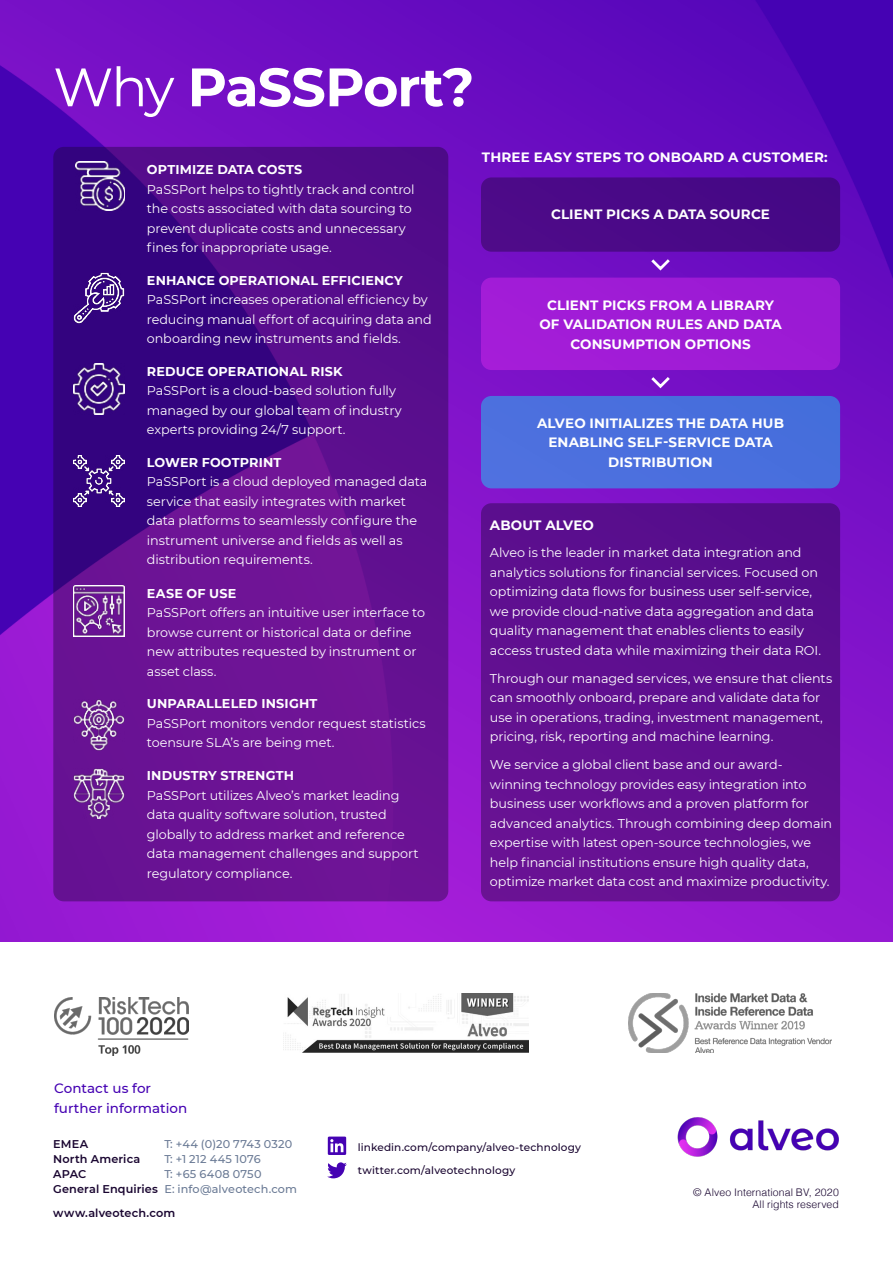
<style>
.page{position:relative;width:893px;height:1263px;background:#fff}
.page>*{position:absolute;margin:0;border:0;box-sizing:border-box;transform-origin:0 0}
.t1{font:700 54px "Montserrat";letter-spacing:-.02em;color:#fff}
.t2{font:700 13.5px/19.5px "Montserrat";letter-spacing:.01em;color:#fff;text-align:center}
.t3{font:500 13.5px/19.5px "Montserrat";letter-spacing:.005em;color:#4502b3}
.t4{font:12.75px/19.5px "Montserrat";letter-spacing:-.005em;color:#fff}
.t5{font:700 12.75px "Montserrat";letter-spacing:.015em;color:#fff}
.t6{font:500 11.25px/15px "Montserrat";letter-spacing:.015em;color:#6a7a95}
.t7{font:600 11.25px "Montserrat";letter-spacing:.01em;color:#190530}
.t8{font:500 10.5px "Montserrat";letter-spacing:.01em;color:#190530}
.t9{font:300 10.5px/12px "Helvetica";letter-spacing:.01em;color:#190530;text-align:right}
.s1{font-weight:400}
.s2{font-weight:600;color:#190530}
</style>
<div class="page">
<img style="left:0;top:0;width:893px;height:942px">
<svg style="left:327px;top:1162px;width:20px;height:16px"></svg>
<svg style="left:328px;top:1136px;width:18px;height:19px"></svg>
<img style="left:54px;top:997px;width:134px;height:58px">
<img style="left:629px;top:993px;width:202px;height:59px">
<img style="left:285px;top:993px;width:244px;height:59px">
<div style="left:481px;top:503px;width:359px;height:398px;background:#5f0f90;border-radius:10px"></div>
<svg style="left:53px;top:147px;width:395px;height:754px;background:#5a0e8e"></svg>
<img style="left:677px;top:1117px;width:162px;height:40px">
<div style="left:481px;top:177px;width:359px;height:75px;background:#490987;border-radius:10px"></div>
<div style="left:481px;top:278px;width:359px;height:92px;background:#9f1cd5;border-radius:10px"></div>
<div style="left:481px;top:396px;width:359px;height:92px;background:#4a6fdd;border-radius:10px"></div>
<img style="left:75px;top:162px;width:50px;height:48px">
<img style="left:74px;top:272px;width:51px;height:51px">
<img style="left:74px;top:363px;width:51px;height:51px">
<img style="left:74px;top:456px;width:51px;height:51px">
<img style="left:74px;top:585px;width:51px;height:51px">
<img style="left:74px;top:699px;width:51px;height:51px">
<img style="left:74px;top:768px;width:51px;height:51px">
<svg style="left:648px;top:256px;width:25px;height:16px"></svg>
<svg style="left:648px;top:374px;width:25px;height:16px"></svg>
<h1 class="t1" style="left:53px;top:48px;width:423px"><span class="s1">Why</span> PaSSPort?</h1>
<p class="t5" style="left:147px;top:160px;width:157px">OPTIMIZE DATA COSTS</p>
<p class="t4" style="left:147px;top:179px;width:269px">PaSSPort helps to tightly track and control the costs associated with data sourcing to prevent duplicate costs and unnecessary fines for inappropriate usage.</p>
<p class="t5" style="left:147px;top:271px;width:257px">ENHANCE OPERATIONAL EFFICIENCY</p>
<p class="t4" style="left:147px;top:289px;width:286px">PaSSPort increases operational efficiency by reducing manual effort of acquiring data and onboarding new instruments and fields.</p>
<p class="t5" style="left:147px;top:362px;width:197px">REDUCE OPERATIONAL RISK</p>
<p class="t4" style="left:147px;top:381px;width:256px">PaSSPort is a cloud-based solution fully managed by our global team of industry experts providing 24/7 support.</p>
<p class="t5" style="left:147px;top:453px;width:136px">LOWER FOOTPRINT</p>
<p class="t4" style="left:147px;top:472px;width:282px">PaSSPort is a cloud deployed managed data service that easily integrates with market data platforms to seamlessly configure the instrument universe and fields as well as distribution requirements.</p>
<p class="t5" style="left:147px;top:584px;width:91px">EASE OF USE</p>
<p class="t4" style="left:147px;top:602px;width:280px">PaSSPort offers an intuitive user interface to browse current or historical data or define new attributes requested by instrument or asset class.</p>
<p class="t5" style="left:147px;top:694px;width:172px">UNPARALLELED INSIGHT</p>
<p class="t4" style="left:147px;top:713px;width:280px">PaSSPort monitors vendor request statistics toensure SLA’s are being met.</p>
<p class="t5" style="left:147px;top:767px;width:149px">INDUSTRY STRENGTH</p>
<p class="t4" style="left:147px;top:785px;width:273px">PaSSPort utilizes Alveo’s market leading data quality software solution, trusted globally to address market and reference data management challenges and support regulatory compliance.</p>
<p class="t2" style="left:482px;top:147px;width:347px">THREE EASY STEPS TO ONBOARD A CUSTOMER:</p>
<p class="t2" style="left:551px;top:204px;width:220px">CLIENT PICKS A DATA SOURCE</p>
<p class="t2" style="left:539px;top:294px;width:244px">CLIENT PICKS FROM A LIBRARY<br>OF VALIDATION RULES AND DATA<br>CONSUMPTION OPTIONS</p>
<p class="t2" style="left:537px;top:413px;width:248px">ALVEO INITIALIZES THE DATA HUB<br>ENABLING SELF-SERVICE DATA<br>DISTRIBUTION</p>
<p class="t2" style="left:490px;top:515px;width:106px">ABOUT ALVEO</p>
<p class="t4" style="left:490px;top:543px;width:333px">Alveo is the leader in market data integration and analytics solutions for financial services. Focused on optimizing data flows for business user self-service, we provide cloud-native data aggregation and data quality management that enables clients to easily access trusted data while maximizing their data ROI.</p>
<p class="t4" style="left:490px;top:668px;width:344px">Through our managed services, we ensure that clients can smoothly onboard, prepare and validate data for use in operations, trading, investment management, pricing, risk, reporting and machine learning.</p>
<p class="t4" style="left:490px;top:755px;width:344px">We service a global client base and our award&shy;winning technology provides easy integration into business user workflows and a proven platform for advanced analytics. Through combining deep domain expertise with latest open-source technologies, we help financial institutions ensure high quality data, optimize market data cost and maximize productivity.</p>
<p class="t3" style="left:54px;top:1078px;width:135px">Contact us for further information</p>
<p class="t7" style="left:53px;top:1136px;width:36px">EMEA</p>
<p class="t6" style="left:164px;top:1136px;width:129px">T: +44 (0)20 7743 0320</p>
<p class="t7" style="left:53px;top:1151px;width:88px">North America</p>
<p class="t6" style="left:164px;top:1151px;width:98px">T: +1 212 445 1076</p>
<p class="t7" style="left:53px;top:1166px;width:34px">APAC</p>
<p class="t6" style="left:53px;top:1166px;width:245px;text-indent:111px">T: +65 6408 0750<br><span class="s2">General Enquiries</span> E: info@alveotech.com</p>
<p class="t7" style="left:53px;top:1205px;width:123px">www.alveotech.com</p>
<p class="t8" style="left:358px;top:1139px;width:225px">linkedin.com/company/alveo-technology</p>
<p class="t8" style="left:358px;top:1163px;width:159px">twitter.com/alveotechnology</p>
<p class="t9" style="left:693px;top:1185px;width:147px">© Alveo International BV, 2020<br>All rights reserved</p>
</div>
